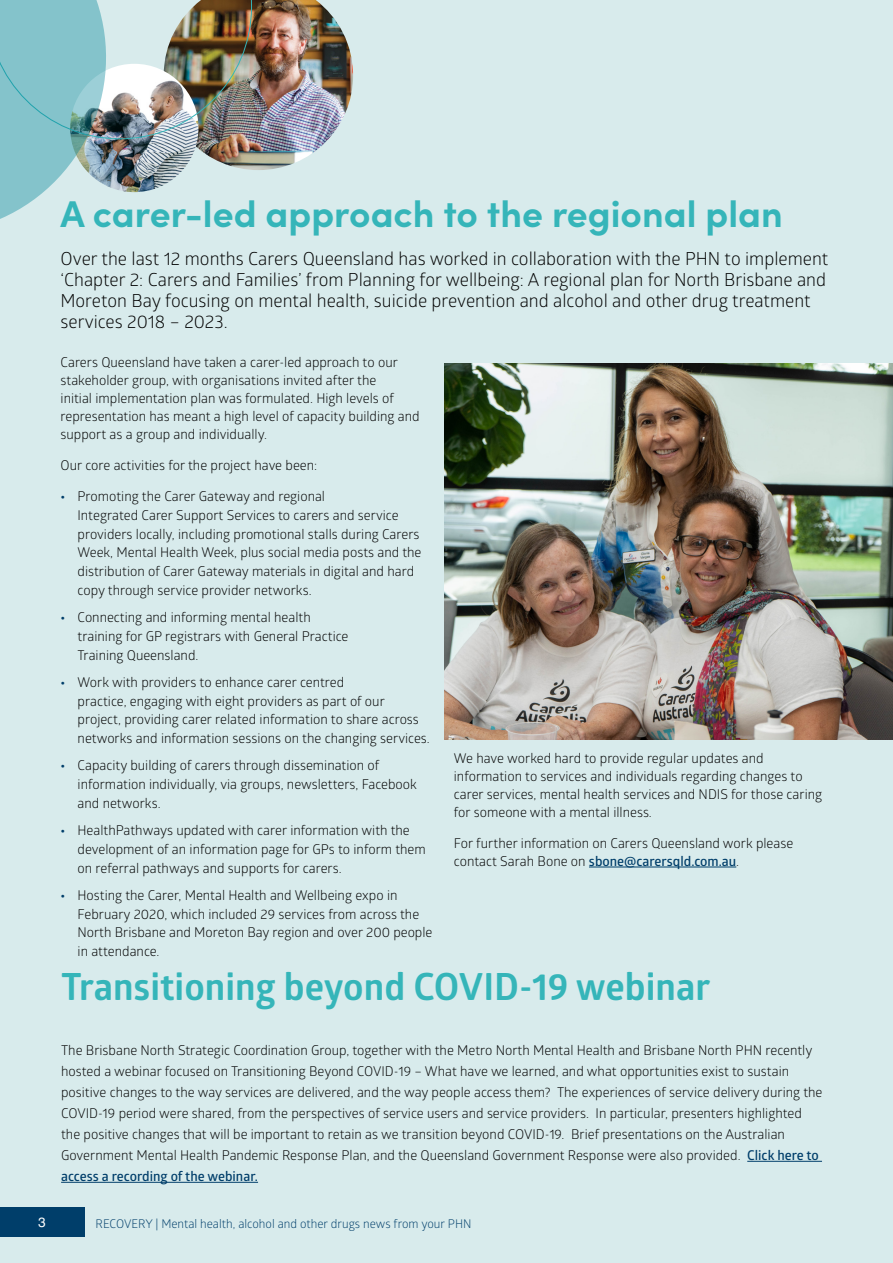
<style>
.page{position:relative;width:893px;height:1263px;background:#d8ebec}
.page>*{position:absolute;margin:0;border:0;box-sizing:border-box;transform-origin:0 0}
.t1{font:700 37.5px "Glober";color:#35b5b9}
.t2{font:700 37.35px "Sofia Pro";color:#35b5b9}
.t3{font:18px/21px "Glober";color:#000}
.t4{font:13.5px/18.8px "Glober";color:#000}
.t5{font:13.5px "Helvetica LT Std";color:#fff}
.t6{font:12px "Glober";color:#003e6a}
.s1{font-weight:700;color:#003e6a}
.s2{font-weight:600;color:#003e6a}
</style>
<div class="page">
<hr style="left:589px;top:867px;width:147px;height:1px;background:#003e6a">
<img style="left:252px;top:0;width:101px;height:170px">
<img style="left:445px;top:364px;width:448px;height:376px">
<img style="left:0;top:0;width:252px;height:219px">
<hr style="left:747px;top:1161px;width:75px;height:1px;background:#003e6a">
<hr style="left:61px;top:1182px;width:197px;height:1px;background:#003e6a">
<div style="left:0;top:1207px;width:85px;height:30px;background:#003e6a"></div>
<h2 class="t2" style="left:61px;top:185px;width:724px">A carer-led approach to the regional plan</h2>
<p class="t3" style="left:61px;top:247px;width:769px">Over the last 12 months Carers Queensland has worked in collaboration with the PHN to implement ‘Chapter 2: Carers and Families’ from Planning for wellbeing: A regional plan for North Brisbane and Moreton Bay focusing on mental health, suicide prevention and alcohol and other drug treatment services 2018 – 2023.</p>
<p class="t4" style="left:61px;top:352px;width:361px;line-height:18px">Carers Queensland have taken a carer-led approach to our stakeholder group, with organisations invited after the<br>initial implementation plan was formulated. High levels of representation has meant a high level of capacity building and support as a group and individually.</p>
<p class="t4" style="left:61px;top:455px;width:258px">Our core activities for the project have been:</p>
<p class="t4" style="left:78px;top:486px;width:345px;text-indent:-17px"><span class="s1">•</span> Promoting the Carer Gateway and regional<br>Integrated Carer Support Services to carers and service providers locally, including promotional stalls during Carers Week, Mental Health Week, plus social media posts and the distribution of Carer Gateway materials in digital and hard copy through service provider networks.</p>
<p class="t4" style="left:78px;top:607px;width:272px;text-indent:-17px"><span class="s1">•</span> Connecting and informing mental health training for GP registrars with General Practice<br>Training Queensland.</p>
<p class="t4" style="left:78px;top:672px;width:354px;text-indent:-17px"><span class="s1">•</span> Work with providers to enhance carer centred<br>practice, engaging with eight providers as part of our project, providing carer related information to share across networks and information sessions on the changing services.</p>
<p class="t4" style="left:78px;top:756px;width:341px;text-indent:-17px"><span class="s1">•</span> Capacity building of carers through dissemination of information individually, via groups, newsletters, Facebook and networks.</p>
<p class="t4" style="left:78px;top:820px;width:350px;text-indent:-17px"><span class="s1">•</span> HealthPathways updated with carer information with the development of an information page for GPs to inform them on referral pathways and supports for carers.</p>
<p class="t4" style="left:78px;top:885px;width:356px;text-indent:-17px"><span class="s1">•</span> Hosting the Carer, Mental Health and Wellbeing expo in February 2020, which included 29 services from across the North Brisbane and Moreton Bay region and over 200 people in attendance.</p>
<p class="t4" style="left:454px;top:748px;width:370px;line-height:18px">We have worked hard to provide regular updates and information to services and individuals regarding changes to carer services, mental health services and NDIS for those caring for someone with a mental illness.</p>
<p class="t4" style="left:454px;top:833px;width:341px;line-height:18px">For further information on Carers Queensland work please contact Sarah Bone on <span class="s2">sbone@carersqld.com.au</span>.</p>
<h1 class="t1" style="left:61px;top:960px;width:651px">Transitioning beyond COVID-19 webinar</h1>
<p class="t4" style="left:61px;top:1039px;width:763px;line-height:21px">The Brisbane North Strategic Coordination Group, together with the Metro North Mental Health and Brisbane North PHN recently hosted a webinar focused on Transitioning Beyond COVID-19 – What have we learned, and what opportunities exist to sustain positive changes to the way services are delivered, and the way people access them? The experiences of service delivery during the COVID-19 period were shared, from the perspectives of service users and service providers. In particular, presenters highlighted the positive changes that will be important to retain as we transition beyond COVID-19. Brief presentations on the Australian Government Mental Health Pandemic Response Plan, and the Queensland Government Response were also provided. <span class="s2">Click here to access a recording of the webinar.</span></p>
<p class="t5" style="left:38px;top:1214px;width:9px">3</p>
<p class="t6" style="left:96px;top:1215px;width:377px">RECOVERY | Mental health, alcohol and other drugs news from your PHN</p>
</div>
